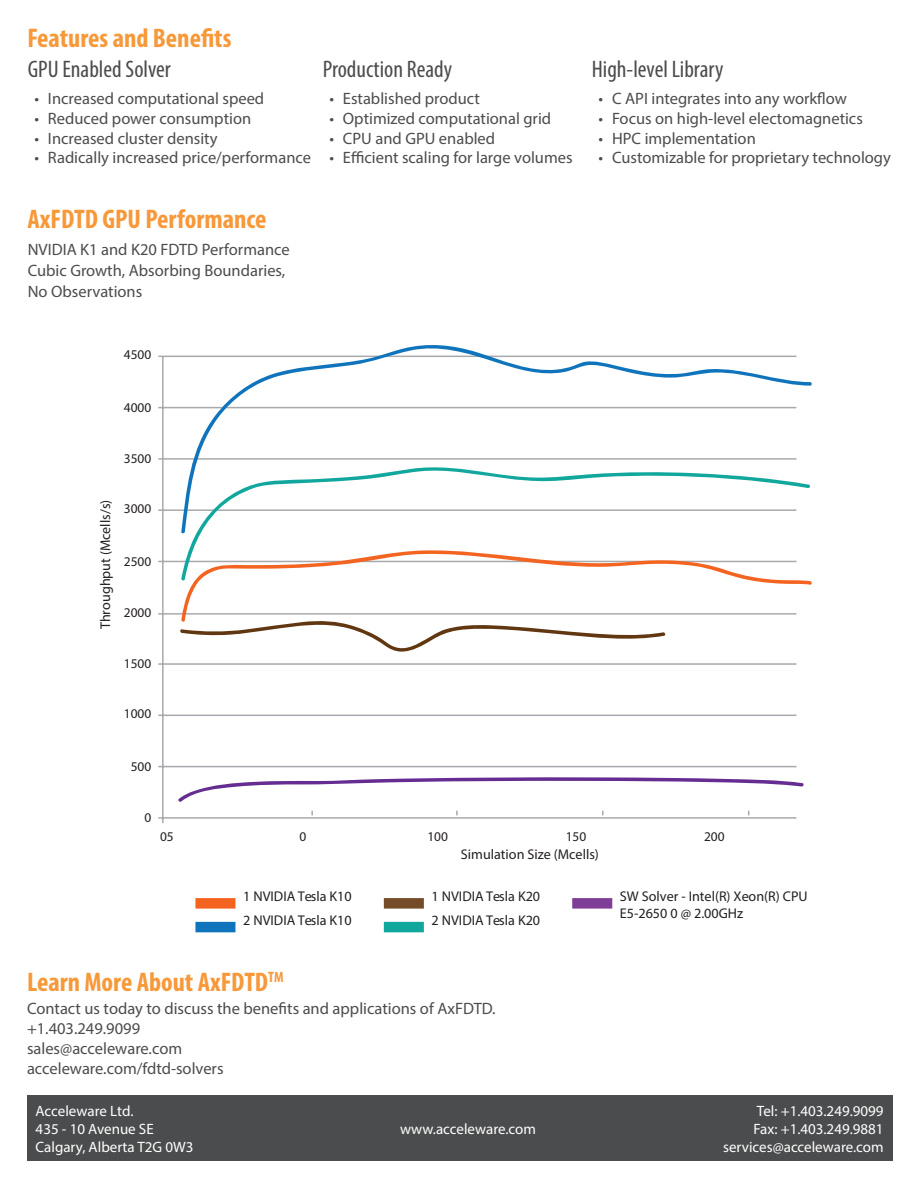
<style>
.page{position:relative;width:918px;height:1188px;background:#fff}
.page>*{position:absolute;margin:0;border:0;box-sizing:border-box;transform-origin:0 0}
.t1{font:700 condensed 27px "Myriad Pro";color:#f79839}
.t2{font:condensed 24px "Myriad Pro";color:#4b4c4d}
.t3{font:16.5px/21px "Myriad Pro";color:#4b4c4d}
.t4{font:15px "Myriad Pro";color:#fff}
.t5{font:14.1px/23.5px "Myriad Pro";color:#231f20}
.t6{font:13.35px "Myriad Pro";color:#231f20}
</style>
<div class="page">
<div style="left:27px;top:1095px;width:866px;height:66px;background:#4b4c4d"></div>
<hr style="left:158px;top:356px;width:638px;height:1px;background:#a8a9ad">
<hr style="left:158px;top:407px;width:638px;height:1px;background:#a8a9ad">
<hr style="left:158px;top:458px;width:638px;height:2px;background:#a8a9ad">
<hr style="left:158px;top:509px;width:638px;height:2px;background:#a8a9ad">
<hr style="left:158px;top:561px;width:638px;height:1px;background:#a8a9ad">
<hr style="left:158px;top:613px;width:638px;height:2px;background:#a8a9ad">
<hr style="left:158px;top:663px;width:638px;height:2px;background:#a8a9ad">
<hr style="left:158px;top:715px;width:638px;height:1px;background:#a8a9ad">
<hr style="left:158px;top:766px;width:638px;height:1px;background:#a8a9ad">
<hr style="left:158px;top:817px;width:638px;height:2px;background:#a8a9ad">
<hr style="left:162px;top:357px;width:2px;height:466px;background:#a8a9ad">
<svg style="left:181px;top:345px;width:631px;height:120px"></svg>
<svg style="left:181px;top:465px;width:629px;height:84px"></svg>
<svg style="left:181px;top:549px;width:631px;height:71px"></svg>
<svg style="left:178px;top:777px;width:626px;height:25px"></svg>
<svg style="left:180px;top:620px;width:486px;height:32px"></svg>
<div style="left:195px;top:898px;width:40px;height:11px;background:#f36421"></div>
<div style="left:195px;top:922px;width:40px;height:10px;background:#1074bc"></div>
<div style="left:384px;top:898px;width:40px;height:11px;background:#744c27"></div>
<div style="left:384px;top:922px;width:40px;height:10px;background:#12a79d"></div>
<div style="left:572px;top:898px;width:40px;height:11px;background:#7e3e98"></div>
<p class="t1" style="left:27px;top:21px;width:206px">Features and Benefits</p>
<p class="t2" style="left:28px;top:55px;width:145px">GPU Enabled Solver</p>
<p class="t3" style="left:34px;top:88px;width:231px">• Increased computational speed</p>
<p class="t3" style="left:34px;top:107px;width:218px">• Reduced power consumption</p>
<p class="t3" style="left:34px;top:127px;width:185px">• Increased cluster density</p>
<p class="t3" style="left:34px;top:147px;width:278px">• Radically increased price/performance</p>
<p class="t2" style="left:323px;top:55px;width:131px">Production Ready</p>
<p class="t3" style="left:329px;top:88px;width:152px">• Established product</p>
<p class="t3" style="left:329px;top:107px;width:223px">• Optimized computational grid</p>
<p class="t3" style="left:329px;top:127px;width:167px">• CPU and GPU enabled</p>
<p class="t3" style="left:329px;top:147px;width:245px">• Efficient scaling for large volumes</p>
<p class="t1" style="left:27px;top:202px;width:241px">AxFDTD GPU Performance</p>
<p class="t3" style="left:28px;top:239px;width:264px">NVIDIA K1 and K20 FDTD Performance<br>Cubic Growth, Absorbing Boundaries,<br>No Observations</p>
<p class="t6" style="left:124px;top:347px;width:29px">4500</p>
<p class="t6" style="left:124px;top:399px;width:29px">4000</p>
<p class="t6" style="left:124px;top:450px;width:29px">3500</p>
<p class="t5" style="left:93px;top:629px;width:131px;rotate:-90deg">Throughput (Mcells/s)</p>
<p class="t6" style="left:124px;top:500px;width:29px">3000</p>
<p class="t6" style="left:124px;top:553px;width:29px">2500</p>
<p class="t6" style="left:124px;top:604px;width:29px">2000</p>
<p class="t6" style="left:124px;top:656px;width:29px">1500</p>
<p class="t6" style="left:124px;top:706px;width:29px">1000</p>
<p class="t6" style="left:131px;top:758px;width:22px">500</p>
<p class="t6" style="left:145px;top:809px;width:8px">0</p>
<p class="t2" style="left:592px;top:55px;width:133px">High-level Library</p>
<p class="t3" style="left:599px;top:88px;width:250px">• C API integrates into any workflow</p>
<p class="t3" style="left:599px;top:107px;width:266px">• Focus on high-level electomagnetics</p>
<p class="t3" style="left:599px;top:127px;width:159px">• HPC implementation</p>
<p class="t3" style="left:599px;top:147px;width:294px">• Customizable for proprietary technology</p>
<p class="t6" style="left:160px;top:828px;width:15px">05</p>
<p class="t6" style="left:300px;top:828px;width:8px">0</p>
<p class="t6" style="left:427px;top:828px;width:22px">100</p>
<p class="t6" style="left:566px;top:828px;width:22px">150</p>
<p class="t6" style="left:704px;top:828px;width:22px">200</p>
<p class="t5" style="left:461px;top:842px;width:139px">Simulation Size (Mcells)</p>
<p class="t5" style="left:243px;top:885px;width:110px">1 NVIDIA Tesla K10<br>2 NVIDIA Tesla K10</p>
<p class="t5" style="left:432px;top:885px;width:110px">1 NVIDIA Tesla K20</p>
<p class="t5" style="left:620px;top:888px;width:189px;line-height:17px">SW Solver - Intel(R) Xeon(R) CPU<br>E5-2650 0 @ 2.00GHz</p>
<p class="t5" style="left:432px;top:908px;width:110px">2 NVIDIA Tesla K20</p>
<p class="t1" style="left:27px;top:965px;width:258px">Learn More About AxFDTD<sup>TM</sup></p>
<p class="t3" style="left:27px;top:998px;width:470px">Contact us today to discuss the benefits and applications of AxFDTD.</p>
<p class="t3" style="left:27px;top:1018px;width:115px">+1.403.249.9099</p>
<p class="t3" style="left:27px;top:1037px;width:157px">sales@acceleware.com</p>
<p class="t3" style="left:27px;top:1057px;width:198px">acceleware.com/fdtd-solvers</p>
<p class="t4" style="left:36px;top:1101px;width:99px">Acceleware Ltd.</p>
<p class="t4" style="left:36px;top:1119px;width:120px">435 - 10 Avenue SE</p>
<p class="t4" style="left:36px;top:1137px;width:159px">Calgary, Alberta T2G 0W3</p>
<p class="t4" style="left:400px;top:1119px;width:137px">www.acceleware.com</p>
<p class="t4" style="left:757px;top:1101px;width:128px">Tel: +1.403.249.9099</p>
<p class="t4" style="left:754px;top:1119px;width:131px">Fax: +1.403.249.9881</p>
<p class="t4" style="left:723px;top:1137px;width:162px">services@acceleware.com</p>
</div>
